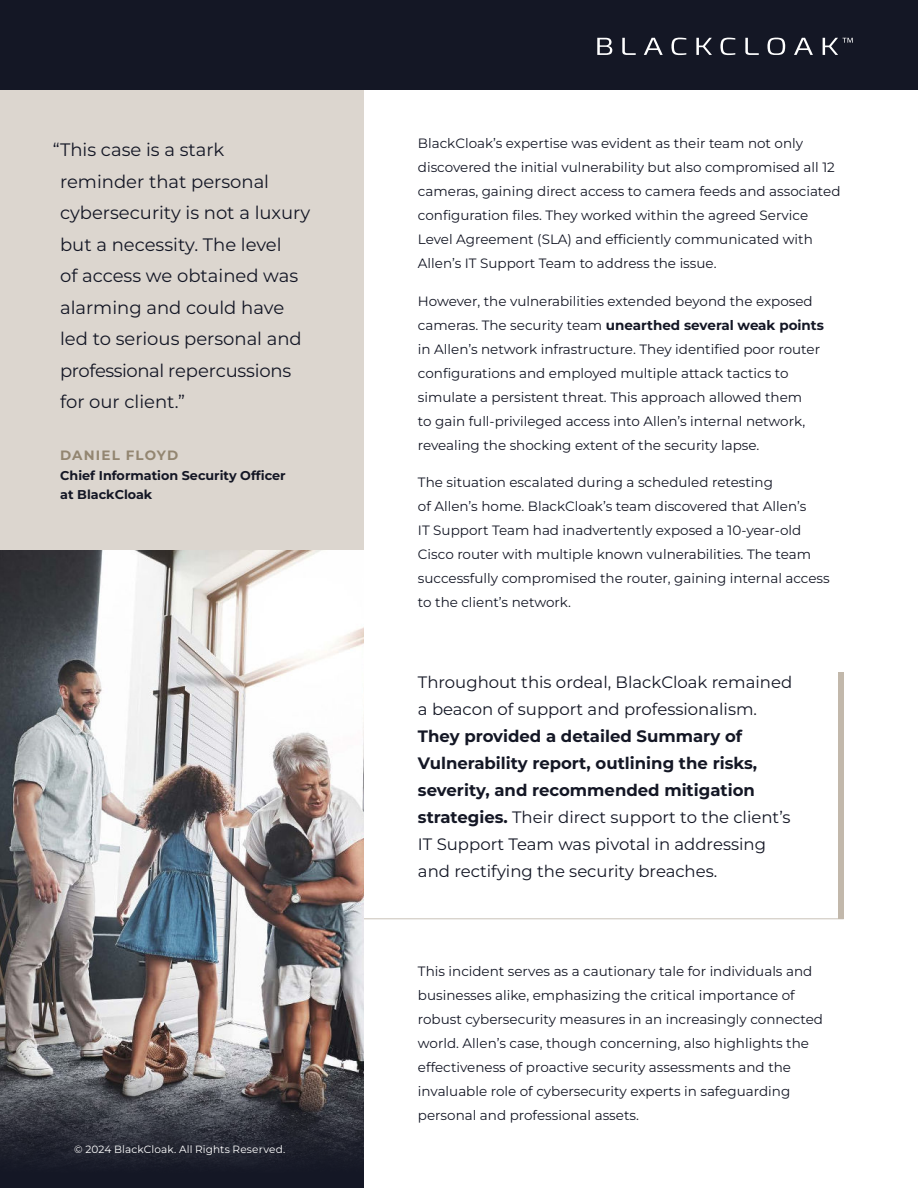
<style>
.page{position:relative;width:918px;height:1188px;background:#fff}
.page>*{position:absolute;margin:0;border:0;box-sizing:border-box;transform-origin:0 0}
.t1{font:18px/31.5px "Montserrat";color:#141725}
.t2{font:700 16.5px/27px "Montserrat";color:#141725}
.t3{font:16.5px/27px "Montserrat";color:#141725}
.t4{font:13.5px/24px "Montserrat";color:#141725}
.t5{font:700 13.5px "Montserrat";letter-spacing:.09em;color:#938671}
.t6{font:700 12.75px/19.5px "Montserrat";color:#141725}
.t7{font:10.5px "Montserrat";letter-spacing:.01em;color:#fff}
.s1{font-weight:700}
.s2{font-weight:400}
</style>
<div class="page">
<hr style="left:270px;top:918px;width:574px;height:1px;background:#938671">
<div style="left:839px;top:673px;width:5px;height:246px;background:#c2b8ab"></div>
<div style="left:0;top:0;width:364px;height:1188px;background:#dcd6cf"></div>
<img style="left:0;top:551px;width:364px;height:637px">
<svg style="left:1px;top:1035px;width:363px;height:153px;background:#4d4b50"></svg>
<div style="left:0;top:0;width:918px;height:90px;background:#141725"></div>
<svg style="left:597px;top:38px;width:15px;height:17px"></svg>
<svg style="left:622px;top:38px;width:14px;height:17px"></svg>
<svg style="left:644px;top:38px;width:19px;height:17px"></svg>
<svg style="left:671px;top:38px;width:15px;height:17px"></svg>
<svg style="left:696px;top:38px;width:16px;height:17px"></svg>
<svg style="left:720px;top:38px;width:15px;height:17px"></svg>
<svg style="left:745px;top:38px;width:14px;height:17px"></svg>
<svg style="left:767px;top:38px;width:18px;height:17px"></svg>
<svg style="left:794px;top:38px;width:19px;height:17px"></svg>
<svg style="left:823px;top:38px;width:30px;height:17px"></svg>
<h1 class="t1" style="left:60px;top:135px;width:252px;text-indent:-7px">“ This case is a stark reminder that personal cybersecurity is not a luxury but a necessity. The level<br>of access we obtained was alarming and could have led to serious personal and professional repercussions for our client.”</h1>
<p class="t5" style="left:60px;top:449px;width:120px">DANIEL FLOYD</p>
<p class="t6" style="left:60px;top:465px;width:227px">Chief Information Security Officer at BlackCloak</p>
<p class="t7" style="left:74px;top:1142px;width:213px">© 2024 BlackCloak. All Rights Reserved.</p>
<p class="t4" style="left:418px;top:133px;width:424px">BlackCloak’s expertise was evident as their team not only discovered the initial vulnerability but also compromised all 12 cameras, gaining direct access to camera feeds and associated configuration files. They worked within the agreed Service Level Agreement (SLA) and efficiently communicated with Allen’s IT Support Team to address the issue.</p>
<p class="t4" style="left:418px;top:290px;width:408px">However, the vulnerabilities extended beyond the exposed cameras. The security team <span class="s1">unearthed several weak points </span>in Allen’s network infrastructure. They identified poor router configurations and employed multiple attack tactics to simulate a persistent threat. This approach allowed them<br>to gain full-privileged access into Allen’s internal network, revealing the shocking extent of the security lapse.</p>
<p class="t4" style="left:418px;top:472px;width:413px">The situation escalated during a scheduled retesting<br>of Allen’s home. BlackCloak’s team discovered that Allen’s<br>IT Support Team had inadvertently exposed a 10-year-old Cisco router with multiple known vulnerabilities. The team successfully compromised the router, gaining internal access to the client’s network.</p>
<p class="t3" style="left:418px;top:670px;width:376px">Throughout this ordeal, BlackCloak remained a beacon of support and professionalism.</p>
<p class="t2" style="left:418px;top:724px;width:374px">They provided a detailed Summary of Vulnerability report, outlining the risks, severity, and recommended mitigation strategies. <span class="s2">Their direct support to the client’s IT Support Team was pivotal in addressing and rectifying the security breaches.</span></p>
<p class="t4" style="left:418px;top:961px;width:407px">This incident serves as a cautionary tale for individuals and businesses alike, emphasizing the critical importance of robust cybersecurity measures in an increasingly connected world. Allen’s case, though concerning, also highlights the effectiveness of proactive security assessments and the invaluable role of cybersecurity experts in safeguarding personal and professional assets.</p>
</div>
